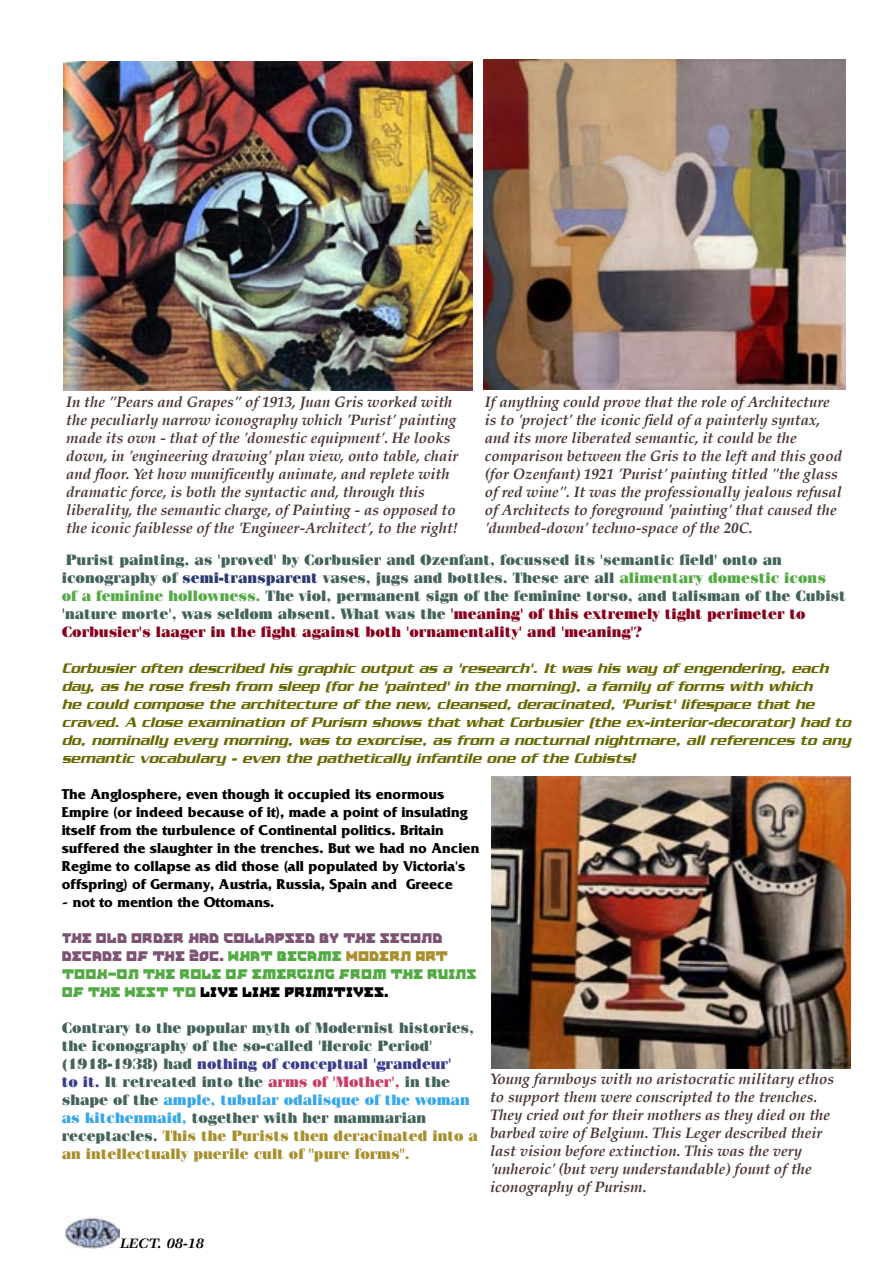
<style>
.page{position:relative;width:893px;height:1263px;background:#fff}
.page>*{position:absolute;margin:0;border:0;box-sizing:border-box;transform-origin:0 0}
.t1{font:italic 700 15px/18px "Palatino";color:#493330}
.t2{font:900 15px/18px "Fenice";color:#42625b}
.t3{font:italic 500 15px/18px "Serpentine";color:#696903}
.t4{font:700 15px/18px "Friz Quadrata";color:#000}
.t5{font:15px/18px "East Bloc ICG Closed";color:#52aa43}
.t6{font:italic 700 15px "Veljovic";color:#000}
.s1{color:#2b3b72}
.s2{color:#52aa43}
.s3{color:#88001b}
.s4{color:#7c5374}
.s5{color:#a88f2d}
.s6{color:#000}
.s7{color:#3a3d8c}
.s8{color:#c63d62}
.s9{color:#36a7e9}
</style>
<div class="page">
<img style="left:65px;top:1216px;width:55px;height:32px">
<img style="left:64px;top:62px;width:409px;height:328px">
<img style="left:483px;top:60px;width:363px;height:330px">
<img style="left:491px;top:777px;width:360px;height:291px">
<p class="t1" style="left:66px;top:394px;width:393px">In the "Pears and Grapes" of 1913, Juan Gris worked with the peculiarly narrow iconography which 'Purist' painting made its own - that of the 'domestic equipment'. He looks down, in 'engineering drawing' plan view, onto table, chair and floor. Yet how munificently animate, and replete with dramatic force, is both the syntactic and, through this liberality, the semantic charge, of Painting - as opposed to the iconic faiblesse of the 'Engineer-Architect', to the right!</p>
<p class="t1" style="left:485px;top:394px;width:359px">If anything could prove that the role of Architecture is to 'project' the iconic field of a painterly syntax, and its more liberated semantic, it could be the comparison between the Gris to the left and this good (for Ozenfant) 1921 'Purist' painting titled "the glass of red wine". It was the professionally jealous refusal of Architects to foreground 'painting' that caused the 'dumbed-down' techno-space of the 20C.</p>
<p class="t2" style="left:62px;top:550px;width:786px">Purist painting, as 'proved' by Corbusier and Ozenfant, focussed its 'semantic field' onto an iconography of <span class="s1">semi-transparent</span> vases, jugs and bottles. These are all <span class="s2">alimentary domestic icons<br>of a feminine hollowness.</span> The viol, permanent sign of the feminine torso, and talisman of the Cubist 'nature morte', was seldom absent. What was the <span class="s3">'meaning' of this extremely tight perimeter to Corbusier's laager in the fight against both 'ornamentality' and 'meaning'?</span></p>
<p class="t3" style="left:62px;top:659px;width:791px">Corbusier often described his graphic output as a 'research'. It was his way of engendering, each day, as he rose fresh from sleep (for he 'painted' in the morning), a family of forms with which<br>he could compose the architecture of the new, cleansed, deracinated, 'Purist' lifespace that he craved. A close examination of Purism shows that what Corbusier (the ex-interior-decorator) had to do, nominally every morning, was to exorcise, as from a nocturnal nightmare, all references to any semantic vocabulary - even the pathetically infantile one of the Cubists!</p>
<p class="t4" style="left:62px;top:785px;width:419px">The Anglosphere, even though it occupied its enormous Empire (or indeed because of it), made a point of insulating itself from the turbulence of Continental politics. Britain suffered the slaughter in the trenches. But we had no Ancien Regime to collapse as did those (all populated by Victoria's offspring) of Germany, Austria, Russia, Spain and Greece</p>
<p class="t4" style="left:62px;top:893px;width:214px">- not to mention the Ottomans.</p>
<p class="t5" style="left:62px;top:927px;width:416px"><span class="s4">THE OLD ORDER HAD COLLAPSED BY THE SECOND DECADE OF THE 20C.</span> WHAT BECAME <span class="s5">MODERN ART </span>TOOK-ON THE ROLE OF EMERGING FROM THE RUINS OF THE WEST TO <span class="s6">LIVE LIKE PRIMITIVES.</span></p>
<p class="t2" style="left:62px;top:1018px;width:418px">Contrary to the popular myth of Modernist histories, the iconography of the so-called 'Heroic Period' (1918-1938) had <span class="s7">nothing of conceptual 'grandeur'<br>to it.</span> It retreated into the <span class="s8">arms of 'Mother',</span> in the shape of the <span class="s9">ample, tubular odalisque of the woman as kitchenmaid,</span> together with her mammarian receptacles. <span class="s5">This the Purists then deracinated into a an intellectually puerile cult of "pure forms".</span></p>
<p class="t1" style="left:490px;top:1072px;width:345px">Young farmboys with no aristocratic military ethos to support them were conscripted to the trenches.<br>They cried out for their mothers as they died on the barbed wire of Belgium. This Leger described their last vision before extinction. This was the very 'unheroic' (but very understandable) fount of the iconography of Purism.</p>
<p class="t6" style="left:120px;top:1235px;width:86px">LECT. 08-18</p>
</div>
